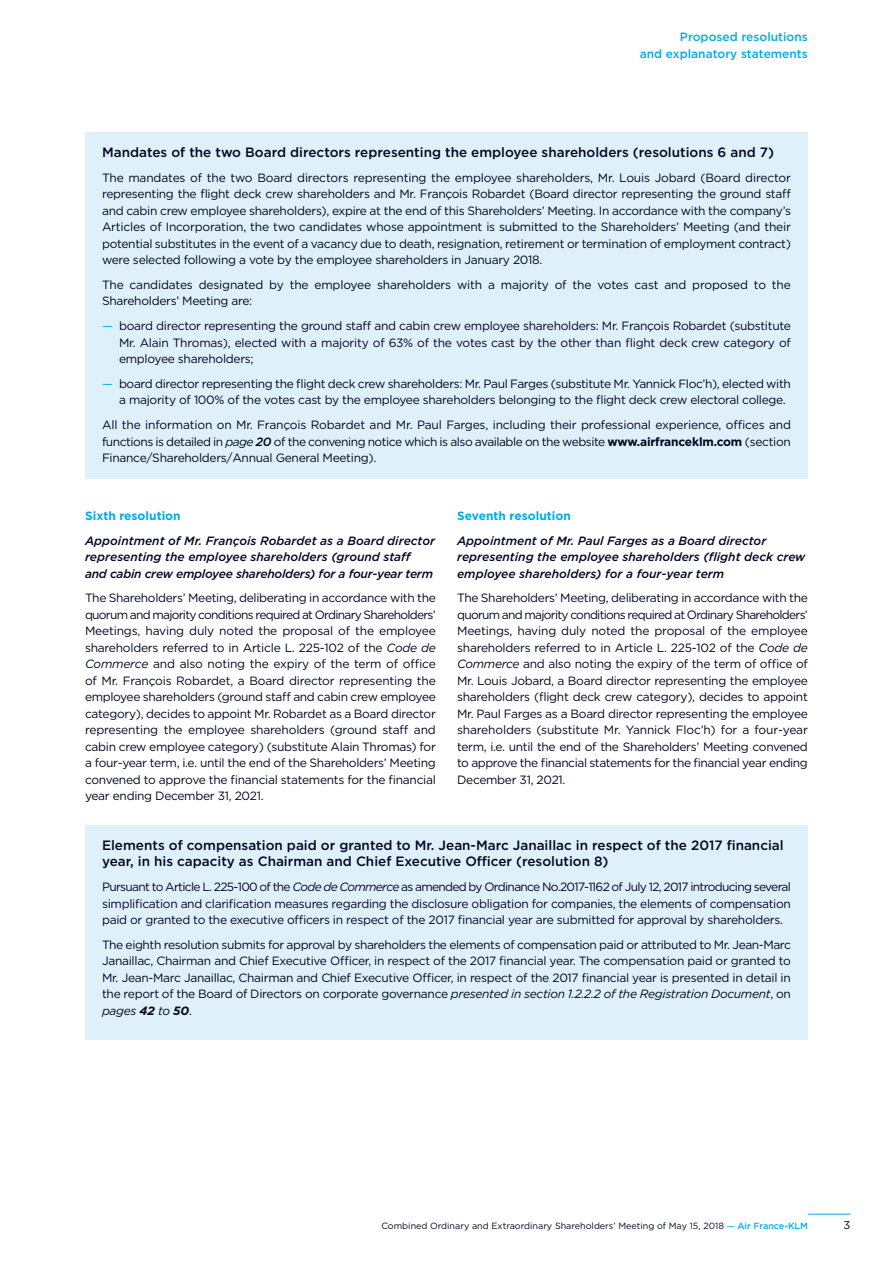
<style>
.page{position:relative;width:893px;height:1263px;background:#fff}
.page>*{position:absolute;margin:0;border:0;box-sizing:border-box;transform-origin:0 0}
.t1{font:500 13.5px/16.5px "Gotham";color:#000723}
.t2{font:12px/16.5px "Gotham";letter-spacing:-.025em;color:#000723;text-align:justify}
.t3{font:italic 500 12px/16.5px "Gotham";color:#000723}
.t4{font:500 12px/16.5px "Gotham";color:#00abe7;text-align:right}
.t5{font:700 12px "Gotham";color:#00abe7}
.t6{font:11.25px "Gotham";color:#000723}
.t7{font:9px "Gotham";color:#000723}
.s1{color:#00abe7}
.s2{font-style:italic}
.s3{font-weight:500;font-style:italic}
.s4{font-weight:700}
.s5{font-weight:700;font-style:italic}
.s6{font-weight:500;color:#00abe7}
</style>
<div class="page">
<div style="left:85px;top:825px;width:723px;height:214px;background:#def0fa"></div>
<hr style="left:808px;top:1214px;width:42px;height:1px;background:#00abe7">
<div style="left:85px;top:132px;width:723px;height:346px;background:#def0fa"></div>
<p class="t4" style="left:640px;top:30px;width:170px">Proposed resolutions<br>and explanatory statements</p>
<p class="t1" style="left:102px;top:145px;width:674px">Mandates of the two Board directors representing the employee shareholders (resolutions 6 and 7)</p>
<p class="t2" style="left:102px;top:170px;width:690px">The mandates of the two Board directors representing the employee shareholders, Mr. Louis Jobard (Board director representing the flight deck crew shareholders and Mr. François Robardet (Board director representing the ground staff and cabin crew employee shareholders), expire at the end of this Shareholders’ Meeting. In accordance with the company’s Articles of Incorporation, the two candidates whose appointment is submitted to the Shareholders’ Meeting (and their potential substitutes in the event of a vacancy due to death, resignation, retirement or termination of employment contract) were selected following a vote by the employee shareholders in January 2018.</p>
<p class="t2" style="left:102px;top:277px;width:690px">The candidates designated by the employee shareholders with a majority of the votes cast and proposed to the<br>Shareholders’ Meeting are:</p>
<p class="t2" style="left:119px;top:318px;width:673px;text-indent:-17px"><span class="s1">—</span> board director representing the ground staff and cabin crew employee shareholders: Mr. François Robardet (substitute Mr. Alain Thromas), elected with a majority of 63% of the votes cast by the other than flight deck crew category of employee shareholders;</p>
<p class="t2" style="left:119px;top:376px;width:673px;text-indent:-17px"><span class="s1">—</span> board director representing the flight deck crew shareholders: Mr. Paul Farges (substitute Mr. Yannick Floc’h), elected with a majority of 100% of the votes cast by the employee shareholders belonging to the flight deck crew electoral college.</p>
<p class="t2" style="left:102px;top:417px;width:690px">All the information on Mr. François Robardet and Mr. Paul Farges, including their professional experience, offices and functions is detailed in <span class="s2">page</span> <span class="s3">20</span> of the convening notice which is also available on the website <span class="s4">www.airfranceklm.com</span> (section Finance / Shareholders / Annual General Meeting).</p>
<p class="t5" style="left:85px;top:511px;width:97px">Sixth resolution</p>
<p class="t3" style="left:85px;top:533px;width:352px">Appointment of Mr. François Robardet as a Board director representing the employee shareholders (ground staff and cabin crew employee shareholders) for a four- year term</p>
<p class="t2" style="left:85px;top:591px;width:352px">The Shareholders’ Meeting, deliberating in accordance with the quorum and majority conditions required at Ordinary Shareholders’ Meetings, having duly noted the proposal of the employee shareholders referred to in Article L. 225- 102 of the <span class="s2">Code de Commerce</span> and also noting the expiry of the term of office of Mr. François Robardet, a Board director representing the employee shareholders (ground staff and cabin crew employee category), decides to appoint Mr. Robardet as a Board director representing the employee shareholders (ground staff and cabin crew employee category) (substitute Alain Thromas) for a four- year term, i.e. until the end of the Shareholders’ Meeting convened to approve the financial statements for the financial year ending December 31, 2021.</p>
<p class="t5" style="left:457px;top:511px;width:115px">Seventh resolution</p>
<p class="t3" style="left:457px;top:533px;width:350px">Appointment of Mr. Paul Farges as a Board director representing the employee shareholders (flight deck crew employee shareholders) for a four- year term</p>
<p class="t2" style="left:457px;top:591px;width:352px">The Shareholders’ Meeting, deliberating in accordance with the quorum and majority conditions required at Ordinary Shareholders’ Meetings, having duly noted the proposal of the employee shareholders referred to in Article L. 225- 102 of the <span class="s2">Code de Commerce</span> and also noting the expiry of the term of office of Mr. Louis Jobard, a Board director representing the employee shareholders (flight deck crew category), decides to appoint Mr. Paul Farges as a Board director representing the employee shareholders (substitute Mr. Yannick Floc’h) for a four- year term, i.e. until the end of the Shareholders’ Meeting convened to approve the financial statements for the financial year ending December 31, 2021.</p>
<p class="t1" style="left:102px;top:838px;width:683px">Elements of compensation paid or granted to Mr. Jean- Marc Janaillac in respect of the 2017 financial year, in his capacity as Chairman and Chief Executive Officer (resolution 8)</p>
<p class="t2" style="left:102px;top:879px;width:690px">Pursuant to Article L. 225- 100 of the <span class="s2">Code de Commerce</span> as amended by Ordinance No.2017- 1162 of July 12, 2017 introducing several simplification and clarification measures regarding the disclosure obligation for companies, the elements of compensation paid or granted to the executive officers in respect of the 2017 financial year are submitted for approval by shareholders.</p>
<p class="t2" style="left:102px;top:937px;width:690px">The eighth resolution submits for approval by shareholders the elements of compensation paid or attributed to Mr. Jean- Marc Janaillac, Chairman and Chief Executive Officer, in respect of the 2017 financial year. The compensation paid or granted to Mr. Jean- Marc Janaillac, Chairman and Chief Executive Officer, in respect of the 2017 financial year is presented in detail in the report of the Board of Directors on corporate governance <span class="s2">presented in section 1.2.2.2 of the Registration Document</span>, on <span class="s2">pages</span> <span class="s5">42</span> <span class="s2">to</span> <span class="s5">50</span>.</p>
<p class="t7" style="left:381px;top:1223px;width:428px">Combined Ordinary and Extraordinary Shareholders’ Meeting of May 15, 2018 <span class="s1">—</span> <span class="s6">Air France-KLM</span></p>
<p class="t6" style="left:843px;top:1221px;width:8px">3</p>
</div>
